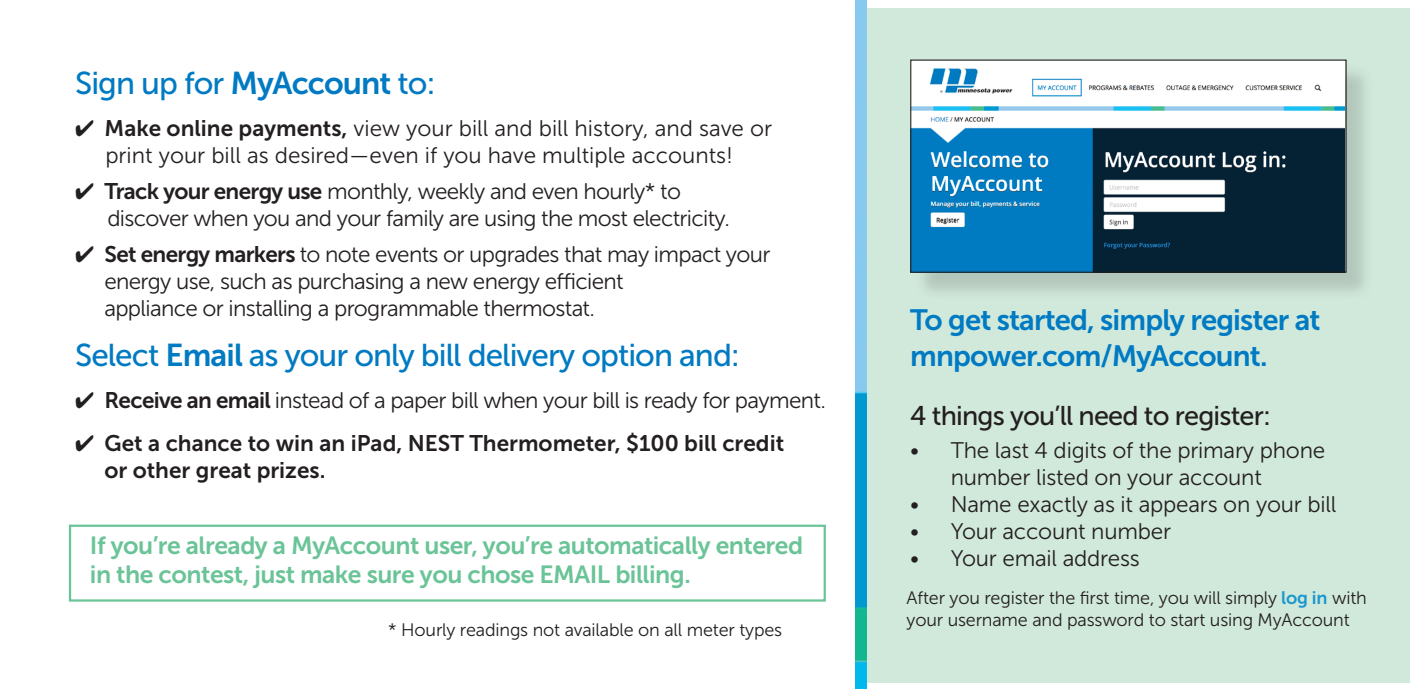
<style>
.page{position:relative;width:1418px;height:689px;background:#fff}
.page>*{position:absolute;margin:0;border:0;box-sizing:border-box;transform-origin:0 0}
.t1{font:31.5px "Museo Sans 500";letter-spacing:-.03em;color:#007ac2}
.t2{font:29.25px/36px "Museo Sans 700";letter-spacing:-.03em;color:#007ac2}
.t3{font:27px "Museo Sans 500";letter-spacing:-.03em;color:#231f20}
.t4{font:24.75px/29.2px "Museo Sans 700";letter-spacing:-.02em;color:#6ac497}
.t5{font:22.5px/27px "Museo Sans 300";letter-spacing:-.03em;color:#231f20}
.t6{font:22.5px/27px "Museo Sans 300";letter-spacing:-.01em;color:#231f20}
.t7{font:22.5px/27px "Museo Sans 300";color:#231f20;text-align:center}
.t8{font:22.5px/27px "Museo Sans 700";color:#231f20}
.t9{font:18px/21.6px "Museo Sans 300";letter-spacing:-.01em;color:#231f20}
.s1{font-family:"Museo Sans 700"}
.s2{font-family:"Museo Sans 700";color:#1c98ce}
</style>
<div class="page">
<div style="left:69px;top:524px;width:757px;height:77px;border:2px solid #6ac497"></div>
<div style="left:863px;top:8px;width:547px;height:674px;background:#d1e9db"></div>
<img style="left:855px;top:0;width:11px;height:688px">
<div style="left:913px;top:63px;width:461px;height:238px;background:#231f20;opacity:.17"></div>
<img style="left:912px;top:62px;width:432px;height:209px">
<div style="left:910px;top:60px;width:436px;height:213px;border:1px solid #231f20"></div>
<p class="t1" style="left:75px;top:65px;width:362px">Sign up for <span class="s1">MyAccount</span> to:</p>
<p class="t7" style="left:75px;top:115px;width:698px">✔ <span class="s1">Make online payments,</span> view your bill and bill history, and save or print your bill as desired—even if you have multiple accounts!</p>
<p class="t5" style="left:107px;top:178px;width:624px;text-indent:-32px">✔ <span class="s1">Track your energy use</span> monthly, weekly and even hourly* to discover when you and your family are using the most electricity.</p>
<p class="t5" style="left:104px;top:241px;width:667px;text-indent:-29px">✔ <span class="s1">Set energy markers</span> to note events or upgrades that may impact your energy use, such as purchasing a new energy efficient<br>appliance or installing a programmable thermostat.</p>
<p class="t1" style="left:75px;top:337px;width:666px">Select <span class="s1">Email</span> as your only bill delivery option and:</p>
<p class="t5" style="left:75px;top:387px;width:752px">✔ <span class="s1">Receive an email</span> instead of a paper bill when your bill is ready for payment.</p>
<p class="t8" style="left:104px;top:429px;width:681px;text-indent:-29px">✔ Get a chance to win an iPad, NEST Thermometer, $100 bill credit or other great prizes.</p>
<p class="t4" style="left:90px;top:530px;width:715px">If you’re already a MyAccount user, you’re automatically entered in the contest, just make sure you chose EMAIL billing.</p>
<p class="t9" style="left:388px;top:619px;width:395px">* Hourly readings not available on all meter types</p>
<p class="t2" style="left:910px;top:302px;width:412px">To get started, simply register at mnpower.com/MyAccount.</p>
<p class="t3" style="left:910px;top:400px;width:362px">4 things you’ll need to register:</p>
<p class="t6" style="left:950px;top:437px;width:376px;text-indent:-40px">• The last 4 digits of the primary phone number listed on your account</p>
<p class="t6" style="left:910px;top:491px;width:428px">• Name exactly as it appears on your bill</p>
<p class="t6" style="left:910px;top:518px;width:262px">• Your account number</p>
<p class="t6" style="left:910px;top:545px;width:231px">• Your email address</p>
<p class="t9" style="left:906px;top:587px;width:462px">After you register the first time, you will simply <span class="s2">log in</span> with your username and password to start using MyAccount</p>
</div>
